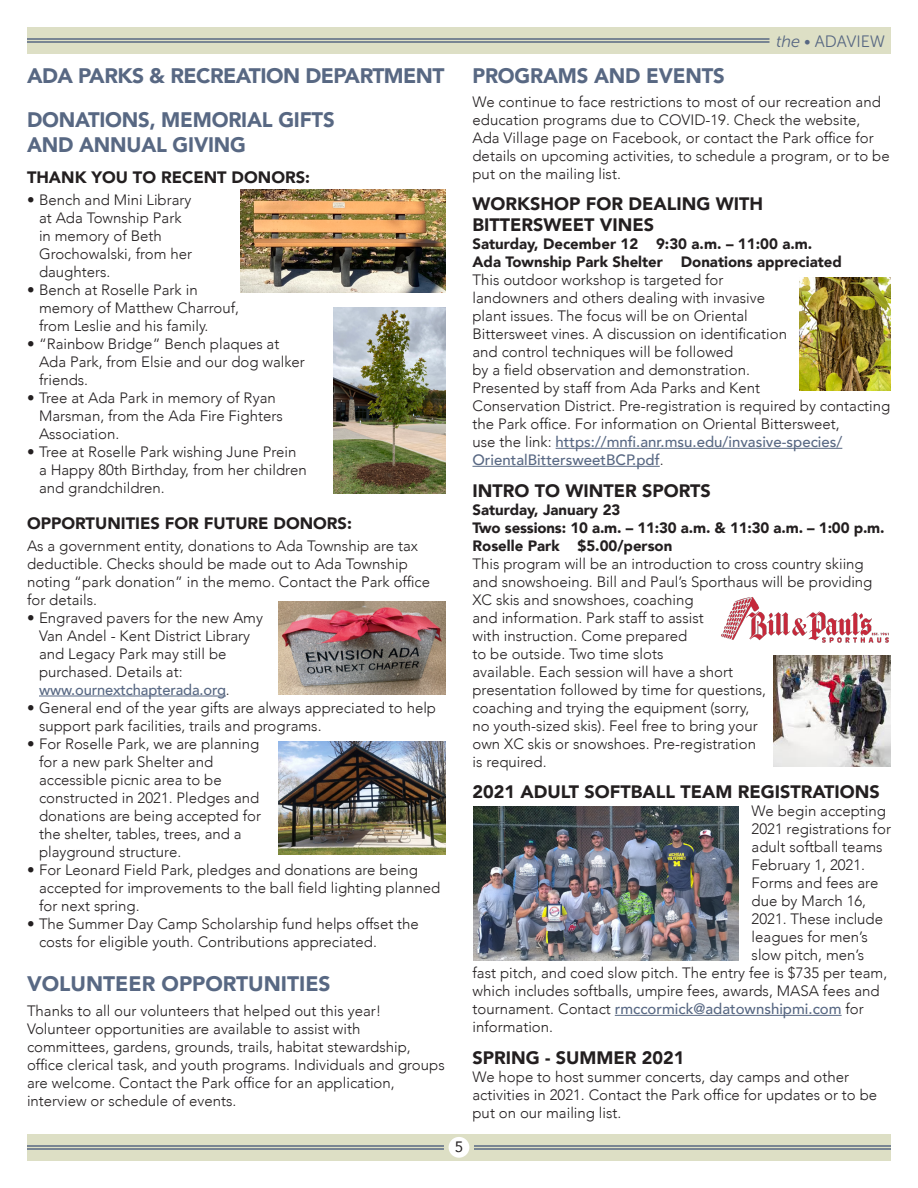
<style>
.page{position:relative;width:918px;height:1188px;background:#fff}
.page>*{position:absolute;margin:0;border:0;box-sizing:border-box;transform-origin:0 0}
.body{font:900 21px/25.2px "Avenir";letter-spacing:-.01em;color:#586883}
.body-2{font:900 18px/21px "Avenir";color:#231f20}
.body-3{font:900 16.5px "Avenir";color:#231f20}
.t1{font:16.5px "Museo Sans Rounded 300";color:#586883}
.body-4{font:300 15px/18px "Avenir";color:#231f20}
.body-5{font:900 15px/18px "Avenir";color:#231f20}
.body-6{font:500 15px "Avenir";color:#586883}
.t2{font:15px "Avenir";color:#231f20}
.s1{font-weight:500;color:#586883}
.s2{font-style:italic}
.s3{font-weight:300;color:#231f20}
</style>
<div class="page">
<div style="left:27px;top:27px;width:864px;height:27px;background:#dddfc5"></div>
<hr style="left:27px;top:38px;width:743px;height:2px;background:#586883">
<hr style="left:27px;top:41px;width:743px;height:2px;background:#586883">
<div style="left:27px;top:1134px;width:864px;height:27px;background:#dddfc5"></div>
<hr style="left:474px;top:1148px;width:417px;height:2px;background:#586883">
<hr style="left:474px;top:1145px;width:417px;height:2px;background:#586883">
<div style="left:449px;top:1137px;width:20px;height:21px;background:#fff;border-radius:50%"></div>
<hr style="left:27px;top:1145px;width:417px;height:2px;background:#586883">
<hr style="left:27px;top:1148px;width:417px;height:2px;background:#586883">
<hr style="left:39px;top:696px;width:187px;height:1px;background:#586883">
<hr style="left:556px;top:448px;width:286px;height:1px;background:#586883">
<hr style="left:472px;top:466px;width:188px;height:1px;background:#586883">
<hr style="left:615px;top:1015px;width:227px;height:1px;background:#586883">
<img style="left:278px;top:741px;width:168px;height:113px">
<img style="left:241px;top:190px;width:205px;height:102px">
<img style="left:333px;top:307px;width:113px;height:187px">
<img style="left:278px;top:602px;width:168px;height:92px">
<img style="left:799px;top:277px;width:92px;height:113px">
<img style="left:721px;top:597px;width:168px;height:46px">
<img style="left:773px;top:655px;width:118px;height:111px">
<img style="left:474px;top:807px;width:264px;height:153px">
<p class="body" style="left:27px;top:63px;width:419px">ADA PARKS &amp; RECREATION DEPARTMENT</p>
<p class="body" style="left:27px;top:106px;width:309px">DONATIONS, MEMORIAL GIFTS<br>AND ANNUAL GIVING</p>
<p class="body-3" style="left:27px;top:163px;width:285px">THANK YOU TO RECENT DONORS:</p>
<p class="body-4" style="left:39px;top:191px;width:155px;text-indent:-12px">• Bench and Mini Library at Ada Township Park in memory of Beth<br>Grochowalski, from her daughters.</p>
<p class="body-4" style="left:39px;top:281px;width:202px;text-indent:-12px">• Bench at Roselle Park in memory of Matthew Charrouf, from Leslie and his family.</p>
<p class="body-4" style="left:39px;top:335px;width:267px;text-indent:-12px">• “Rainbow Bridge” Bench plaques at<br>Ada Park, from Elsie and our dog walker friends.</p>
<p class="body-4" style="left:39px;top:389px;width:245px;text-indent:-12px">• Tree at Ada Park in memory of Ryan<br>Marsman, from the Ada Fire Fighters<br>Association.</p>
<p class="body-4" style="left:39px;top:443px;width:269px;text-indent:-12px">• Tree at Roselle Park wishing June Prein a Happy 80th Birthday, from her children and grandchildren.</p>
<p class="body-3" style="left:27px;top:509px;width:327px">OPPORTUNITIES FOR FUTURE DONORS:</p>
<p class="body-4" style="left:27px;top:537px;width:405px">As a government entity, donations to Ada Township are tax deductible. Checks should be made out to Ada Township noting “park donation” in the memo. Contact the Park office for details.</p>
<p class="body-4" style="left:39px;top:609px;width:226px;text-indent:-12px">• Engraved pavers for the new Amy<br>Van Andel - Kent District Library and Legacy Park may still be purchased. Details at: <span class="s1">www.ournextchapterada.org</span>.</p>
<p class="body-4" style="left:39px;top:699px;width:399px;text-indent:-12px">• General end of the year gifts are always appreciated to help support park facilities, trails and programs.</p>
<p class="body-4" style="left:39px;top:735px;width:224px;text-indent:-12px">• For Roselle Park, we are planning for a new park Shelter and accessible picnic area to be constructed in 2021. Pledges and donations are being accepted for the shelter, tables, trees, and a playground structure.</p>
<p class="body-4" style="left:39px;top:861px;width:403px;text-indent:-12px">• For Leonard Field Park, pledges and donations are being accepted for improvements to the ball field lighting planned for next spring.</p>
<p class="body-4" style="left:39px;top:915px;width:381px;text-indent:-12px">• The Summer Day Camp Scholarship fund helps offset the costs for eligible youth. Contributions appreciated.</p>
<p class="body" style="left:27px;top:970px;width:305px">VOLUNTEER OPPORTUNITIES</p>
<p class="body-4" style="left:27px;top:1001px;width:419px">Thanks to all our volunteers that helped out this year!<br>Volunteer opportunities are available to assist with committees, gardens, grounds, trails, habitat stewardship, office clerical task, and youth programs. Individuals and groups are welcome. Contact the Park office for an application, interview or schedule of events.</p>
<p class="t2" style="left:455px;top:1135px;width:10px">5</p>
<p class="t1" style="left:776px;top:32px;width:111px"><span class="s2">the</span> • ADAVIEW</p>
<p class="body" style="left:472px;top:63px;width:254px">PROGRAMS AND EVENTS</p>
<p class="body-4" style="left:472px;top:93px;width:419px">We continue to face restrictions to most of our recreation and education programs due to COVID-19. Check the website, Ada Village page on Facebook, or contact the Park office for details on upcoming activities, to schedule a program, or to be put on the mailing list.</p>
<p class="body-2" style="left:472px;top:193px;width:292px">WORKSHOP FOR DEALING WITH<br>BITTERSWEET VINES</p>
<p class="body-5" style="left:472px;top:235px;width:341px">Saturday, December 12 9:30 a.m. – 11:00 a.m.</p>
<p class="body-5" style="left:472px;top:253px;width:371px">Ada Township Park Shelter Donations appreciated</p>
<p class="body-4" style="left:472px;top:271px;width:419px">This outdoor workshop is targeted for<br>landowners and others dealing with invasive<br>plant issues. The focus will be on Oriental<br>Bittersweet vines. A discussion on identification<br>and control techniques will be followed<br>by a field observation and demonstration.<br>Presented by staff from Ada Parks and Kent<br>Conservation District. Pre-registration is required by contacting the Park office. For information on Oriental Bittersweet,<br>use the link: <span class="s1">https://mnfi.anr.msu.edu/invasive-species/ OrientalBittersweetBCP.pdf</span>.</p>
<p class="body-2" style="left:472px;top:479px;width:240px">INTRO TO WINTER SPORTS</p>
<p class="body-5" style="left:472px;top:500px;width:414px">Saturday, January 23<br>Two sessions: 10 a.m. – 11:30 a.m. &amp; 11:30 a.m. – 1:00 p.m.</p>
<p class="body-5" style="left:472px;top:536px;width:201px">Roselle Park $5.00/person</p>
<p class="body-4" style="left:472px;top:555px;width:401px">This program will be an introduction to cross country skiing and snowshoeing. Bill and Paul’s Sporthaus will be providing XC skis and snowshoes, coaching<br>and information. Park staff to assist<br>with instruction. Come prepared<br>to be outside. Two time slots<br>available. Each session will have a short<br>presentation followed by time for questions,<br>coaching and trying the equipment (sorry,<br>no youth-sized skis). Feel free to bring your<br>own XC skis or snowshoes. Pre-registration<br>is required.</p>
<p class="body-2" style="left:472px;top:781px;width:409px">2021 ADULT SOFTBALL TEAM REGISTRATIONS</p>
<p class="body-4" style="left:752px;top:802px;width:136px">We begin accepting</p>
<p class="body-4" style="left:752px;top:820px;width:141px">2021 registrations for</p>
<p class="body-4" style="left:752px;top:838px;width:132px">adult softball teams</p>
<p class="body-4" style="left:752px;top:856px;width:115px">February 1, 2021.</p>
<p class="body-4" style="left:752px;top:874px;width:128px">Forms and fees are</p>
<p class="body-4" style="left:752px;top:892px;width:116px">due by March 16,</p>
<p class="body-4" style="left:752px;top:910px;width:133px">2021. These include</p>
<p class="body-4" style="left:752px;top:928px;width:118px">leagues for men’s</p>
<p class="body-4" style="left:752px;top:946px;width:114px">slow pitch, men’s</p>
<p class="body-4" style="left:472px;top:964px;width:416px">fast pitch, and coed slow pitch. The entry fee is $735 per team,</p>
<p class="body-4" style="left:472px;top:982px;width:409px">which includes softballs, umpire fees, awards, MASA fees and</p>
<p class="body-6" style="left:472px;top:996px;width:393px"><span class="s3">tournament. Contact</span> rmccormick@adatownshipmi.com <span class="s3">for</span></p>
<p class="body-4" style="left:472px;top:1018px;width:82px">information.</p>
<p class="body-2" style="left:472px;top:1047px;width:213px">SPRING - SUMMER 2021</p>
<p class="body-4" style="left:472px;top:1068px;width:406px">We hope to host summer concerts, day camps and other activities in 2021. Contact the Park office for updates or to be put on our mailing list.</p>
</div>
